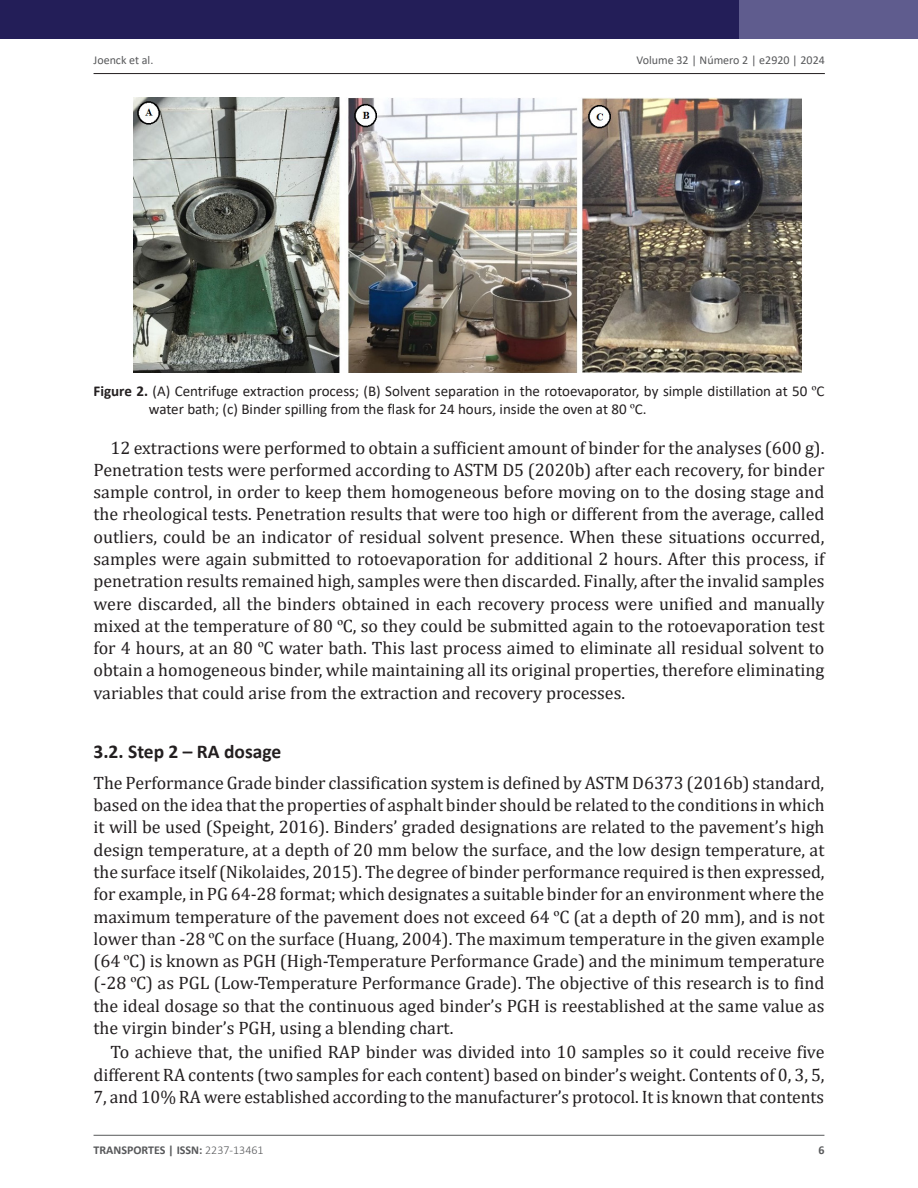
<style>
.page{position:relative;width:918px;height:1188px;background:#fff}
.page>*{position:absolute;margin:0;border:0;box-sizing:border-box;transform-origin:0 0}
.Heading2{font:700 19.5px "Calibri";color:#231f20}
.Paragraph{font:18px/22.4px "Cambria";color:#231f20;text-align:justify}
.ParagraphAlt{font:18px/22.4px "Cambria";color:#231f20;text-align:justify}
.FigureCaption2{font:15px/18.8px "Calibri";color:#231f20}
.t1{font:12px "Calibri";color:#57585a}
.t2{font:700 12px "Calibri";color:#57585a}
.s1{font-weight:700}
.s2{font-family:"Times New Roman"}
.s3{font-weight:300}
</style>
<div class="page">
<div style="left:0;top:0;width:829px;height:38px;background:#231e58"></div>
<div style="left:740px;top:0;width:178px;height:38px;background:#5f5c8e"></div>
<hr style="left:94px;top:1135px;width:730px;height:1px;background:#57585a">
<hr style="left:94px;top:73px;width:731px;height:1px;background:#231f20">
<img style="left:133px;top:98px;width:669px;height:275px">
<p class="t1" style="left:94px;top:52px;width:61px">Joenck et al.</p>
<p class="t1" style="left:637px;top:52px;width:190px">Volume 32 | Número 2 | e2920 | 2024</p>
<p class="FigureCaption2" style="left:149px;top:381px;width:677px;text-indent:-55px"><span class="s1">Figure 2.</span> (A) Centrifuge extraction process; (B) Solvent separation in the rotoevaporator, by simple distillation at 50 <span class="s2">º</span>C water bath; (c) Binder spilling from the flask for 24 hours, inside the oven at 80 <span class="s2">º</span>C.</p>
<p class="Paragraph" style="left:94px;top:436px;width:732px;text-indent:17px">12 extractions were performed to obtain a sufficient amount of binder for the analyses (600 g).<br>Penetration tests were performed according to ASTM D5 (2020b) after each recovery, for binder sample control, in order to keep them homogeneous before moving on to the dosing stage and the rheological tests. Penetration results that were too high or different from the average, called outliers, could be an indicator of residual solvent presence. When these situations occurred, samples were again submitted to rotoevaporation for additional 2 hours. After this process, if penetration results remained high, samples were then discarded. Finally, after the invalid samples were discarded, all the binders obtained in each recovery process were unified and manually mixed at the temperature of 80 <span class="s2">º</span>C, so they could be submitted again to the rotoevaporation test for 4 hours, at an 80 <span class="s2">º</span>C water bath. This last process aimed to eliminate all residual solvent to obtain a homogeneous binder, while maintaining all its original properties, therefore eliminating variables that could arise from the extraction and recovery processes.</p>
<p class="Heading2" style="left:94px;top:738px;width:189px">3.2. Step 2 – RA dosage</p>
<p class="ParagraphAlt" style="left:94px;top:771px;width:733px">The Performance Grade binder classification system is defined by ASTM D6373 (2016b) standard, based on the idea that the properties of asphalt binder should be related to the conditions in which it will be used (Speight, 2016). Binders’ graded designations are related to the pavement’s high design temperature, at a depth of 20 mm below the surface, and the low design temperature, at the surface itself (Nikolaides, 2015). The degree of binder performance required is then expressed, for example, in PG 64-28 format; which designates a suitable binder for an environment where the maximum temperature of the pavement does not exceed 64 <span class="s2">º</span>C (at a depth of 20 mm), and is not lower than -28 <span class="s2">º</span>C on the surface (Huang, 2004). The maximum temperature in the given example (64 <span class="s2">º</span>C) is known as PGH (High-Temperature Performance Grade) and the minimum temperature (-28 <span class="s2">º</span>C) as PGL (Low-Temperature Performance Grade). The objective of this research is to find the ideal dosage so that the continuous aged binder’s PGH is reestablished at the same value as the virgin binder’s PGH, using a blending chart.</p>
<p class="Paragraph" style="left:94px;top:1041px;width:733px;text-indent:17px">To achieve that, the unified RAP binder was divided into 10 samples so it could receive five different RA contents (two samples for each content) based on binder’s weight. Contents of 0, 3, 5, 7, and 10% RA were established according to the manufacturer’s protocol. It is known that contents</p>
<p class="t2" style="left:94px;top:1142px;width:172px">TRANSPORTES | ISSN: <span class="s3">2237-13461</span></p>
<p class="t2" style="left:818px;top:1142px;width:8px">6</p>
</div>
